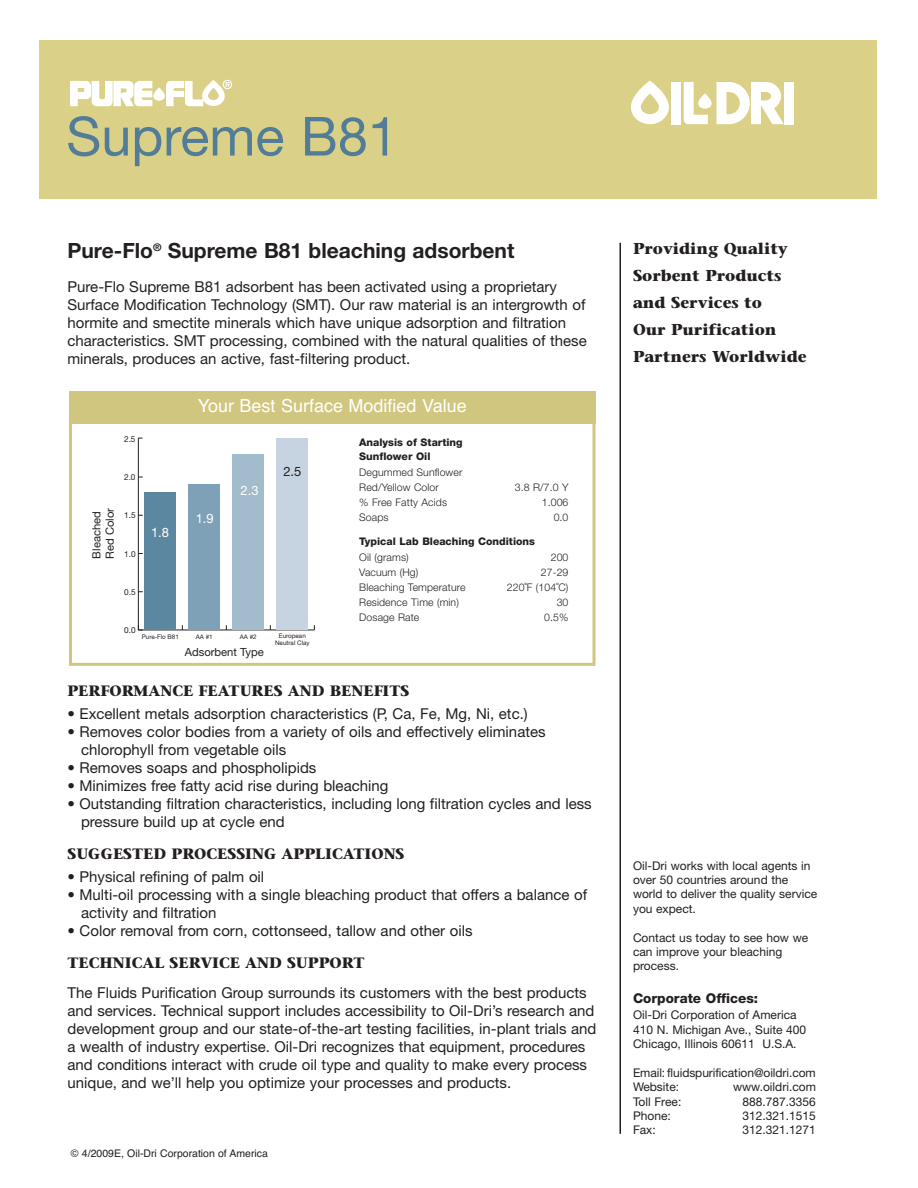
<style>
.page{position:relative;width:918px;height:1188px;background:#fff}
.page>*{position:absolute;margin:0;border:0;box-sizing:border-box;transform-origin:0 0}
.t1{font:54px "Helvetica Neue";color:#517d98}
.t2{font:700 21px "Helvetica Neue";color:#231f20}
.t3{font:18px "Helvetica";color:#fff}
.t4{font:700 15.75px/27px "Stone Serif";color:#231f20}
.t5{font:15px/18px "Helvetica Neue";color:#231f20}
.t6{font:700 15px "Stone Serif";color:#231f20}
.t7{font:800 13.5px "Helvetica Neue";color:#231f20}
.t8{font:12.9px "Helvetica Neue";color:#fff}
.t9{font:12.9px "Helvetica Neue";color:#231f20}
.t10{font:12px/14.4px "Helvetica Neue";color:#231f20}
.t11{font:11.25px/13.5px "Helvetica Neue";color:#231f20}
.t12{font:300 10.5px/15px "Helvetica Neue";letter-spacing:.01em;color:#231f20}
.t13{font:800 10.5px/13.6px "Helvetica Neue";color:#231f20}
.t14{font:10.5px "Helvetica";color:#231f20}
.t15{font:8.25px "Helvetica Neue";color:#231f20}
.t16{font:6.3px/7.6px "Helvetica Neue";color:#231f20;text-align:center}
</style>
<div class="page">
<div style="left:39px;top:40px;width:837px;height:158px;background:#dbd087"></div>
<div style="left:671px;top:82px;width:10px;height:42px;background:#fff"></div>
<svg style="left:684px;top:82px;width:100px;height:42px"></svg>
<div style="left:784px;top:82px;width:10px;height:42px;background:#fff"></div>
<svg style="left:631px;top:81px;width:38px;height:43px"></svg>
<svg style="left:70px;top:80px;width:162px;height:26px"></svg>
<hr style="left:138px;top:630px;width:176px;height:1px;background:#231f20">
<hr style="left:138px;top:438px;width:1px;height:192px;background:#231f20">
<div style="left:145px;top:492px;width:31px;height:138px;background:#5c87a1"></div>
<div style="left:189px;top:485px;width:31px;height:145px;background:#7fa1b7"></div>
<div style="left:232px;top:454px;width:32px;height:176px;background:#a2bccd"></div>
<div style="left:276px;top:439px;width:32px;height:191px;background:#c5d4e0"></div>
<div style="left:69px;top:421px;width:527px;height:245px;border:3px solid #d0c67f"></div>
<div style="left:69px;top:391px;width:527px;height:33px;background:#d0c67f"></div>
<hr style="left:620px;top:243px;width:1px;height:891px;background:#231f20">
<h1 class="t1" style="left:66px;top:117px;width:333px">Supreme B81</h1>
<h2 class="t2" style="left:68px;top:243px;width:448px">Pure-Flo<sup>®</sup> Supreme B81 bleaching adsorbent</h2>
<p class="t5" style="left:68px;top:279px;width:521px">Pure-Flo Supreme B81 adsorbent has been activated using a proprietary Surface Modification Technology (SMT). Our raw material is an intergrowth of hormite and smectite minerals which have unique adsorption and filtration characteristics. SMT processing, combined with the natural qualities of these minerals, produces an active, fast-filtering product.</p>
<p class="t11" style="left:91px;top:559px;width:52px;rotate:-90deg">Bleached<br>Red Color</p>
<p class="t15" style="left:124px;top:436px;width:13px">2.5</p>
<p class="t15" style="left:124px;top:474px;width:13px">2.0</p>
<p class="t15" style="left:124px;top:512px;width:13px">1.5</p>
<p class="t15" style="left:124px;top:551px;width:13px">1.0</p>
<p class="t15" style="left:124px;top:589px;width:13px">0.5</p>
<p class="t8" style="left:151px;top:528px;width:20px">1.8</p>
<p class="t3" style="left:198px;top:395px;width:271px">Your Best Surface Modified Value</p>
<p class="t13" style="left:359px;top:436px;width:105px">Analysis of Starting<br>Sunflower Oil</p>
<p class="t12" style="left:359px;top:466px;width:105px">Degummed Sunflower<br>Red/Yellow Color</p>
<p class="t9" style="left:283px;top:466px;width:20px">2.5</p>
<p class="t8" style="left:241px;top:485px;width:20px">2.3</p>
<p class="t12" style="left:515px;top:481px;width:55px">3.8 R/7.0 Y</p>
<p class="t8" style="left:196px;top:514px;width:20px">1.9</p>
<p class="t12" style="left:359px;top:496px;width:89px">% Free Fatty Acids</p>
<p class="t12" style="left:542px;top:496px;width:28px">1.006</p>
<p class="t12" style="left:359px;top:511px;width:31px">Soaps</p>
<p class="t12" style="left:554px;top:511px;width:16px">0.0</p>
<p class="t13" style="left:359px;top:536px;width:177px">Typical Lab Bleaching Conditions</p>
<p class="t12" style="left:359px;top:551px;width:51px">Oil (grams)</p>
<p class="t12" style="left:551px;top:551px;width:19px">200</p>
<p class="t12" style="left:359px;top:566px;width:61px">Vacuum (Hg)</p>
<p class="t12" style="left:541px;top:566px;width:29px">27-29</p>
<p class="t12" style="left:359px;top:581px;width:108px">Bleaching Temperature</p>
<p class="t12" style="left:507px;top:581px;width:63px">220˚F (104˚C)</p>
<p class="t12" style="left:359px;top:596px;width:101px">Residence Time (min)</p>
<p class="t12" style="left:557px;top:596px;width:13px">30</p>
<p class="t12" style="left:359px;top:611px;width:62px">Dosage Rate</p>
<p class="t12" style="left:544px;top:611px;width:26px">0.5%</p>
<p class="t15" style="left:124px;top:627px;width:13px">0.0</p>
<p class="t16" style="left:142px;top:634px;width:39px">Pure-Flo B81</p>
<p class="t16" style="left:196px;top:634px;width:18px">AA #1</p>
<p class="t16" style="left:240px;top:634px;width:18px">AA #2</p>
<p class="t11" style="left:185px;top:646px;width:80px">Adsorbent Type</p>
<p class="t16" style="left:275px;top:632px;width:36px">European<br>Neutral Clay</p>
<p class="t6" style="left:68px;top:685px;width:343px">PERFORMANCE FEATURES AND BENEFITS</p>
<p class="t5" style="left:68px;top:706px;width:462px">• Excellent metals adsorption characteristics (P, Ca, Fe, Mg, Ni, etc.)</p>
<p class="t5" style="left:81px;top:724px;width:466px;text-indent:-14px">• Removes color bodies from a variety of oils and effectively eliminates chlorophyll from vegetable oils</p>
<p class="t5" style="left:68px;top:760px;width:250px">• Removes soaps and phospholipids</p>
<p class="t5" style="left:68px;top:778px;width:322px">• Minimizes free fatty acid rise during bleaching</p>
<p class="t5" style="left:81px;top:796px;width:512px;text-indent:-14px">• Outstanding filtration characteristics, including long filtration cycles and less pressure build up at cycle end</p>
<p class="t6" style="left:68px;top:848px;width:339px">SUGGESTED PROCESSING APPLICATIONS</p>
<p class="t5" style="left:68px;top:869px;width:198px">• Physical refining of palm oil</p>
<p class="t5" style="left:81px;top:887px;width:508px;text-indent:-14px">• Multi-oil processing with a single bleaching product that offers a balance of activity and filtration</p>
<p class="t5" style="left:68px;top:923px;width:407px">• Color removal from corn, cottonseed, tallow and other oils</p>
<p class="t6" style="left:68px;top:957px;width:299px">TECHNICAL SERVICE AND SUPPORT</p>
<p class="t5" style="left:68px;top:985px;width:530px">The Fluids Purification Group surrounds its customers with the best products and services. Technical support includes accessibility to Oil-Dri’s research and development group and our state-of-the-art testing facilities, in-plant trials and a wealth of industry expertise. Oil-Dri recognizes that equipment, procedures and conditions interact with crude oil type and quality to make every process unique, and we’ll help you optimize your processes and products.</p>
<p class="t14" style="left:71px;top:1147px;width:199px">© 4/2009E, Oil-Dri Corporation of America</p>
<p class="t4" style="left:633px;top:237px;width:175px">Providing Quality<br>Sorbent Products and Services to<br>Our Purification<br>Partners Worldwide</p>
<p class="t10" style="left:633px;top:859px;width:186px">Oil-Dri works with local agents in over 50 countries around the world to deliver the quality service you expect.</p>
<p class="t10" style="left:633px;top:931px;width:177px">Contact us today to see how we can improve your bleaching process.</p>
<p class="t7" style="left:633px;top:993px;width:127px">Corporate Offices:</p>
<p class="t10" style="left:633px;top:1009px;width:175px">Oil-Dri Corporation of America<br>410 N. Michigan Ave., Suite 400<br>Chicago, Illinois 60611 U.S.A.</p>
<p class="t10" style="left:633px;top:1067px;width:184px">Email: fluidspurification@oildri.com<br>Website:</p>
<p class="t10" style="left:733px;top:1081px;width:84px">www.oildri.com</p>
<p class="t10" style="left:633px;top:1095px;width:50px">Toll Free:</p>
<p class="t10" style="left:743px;top:1095px;width:75px">888.787.3356</p>
<p class="t10" style="left:633px;top:1110px;width:39px">Phone:</p>
<p class="t10" style="left:743px;top:1110px;width:75px">312.321.1515</p>
<p class="t10" style="left:633px;top:1124px;width:24px">Fax:</p>
<p class="t10" style="left:743px;top:1124px;width:75px">312.321.1271</p>
</div>
